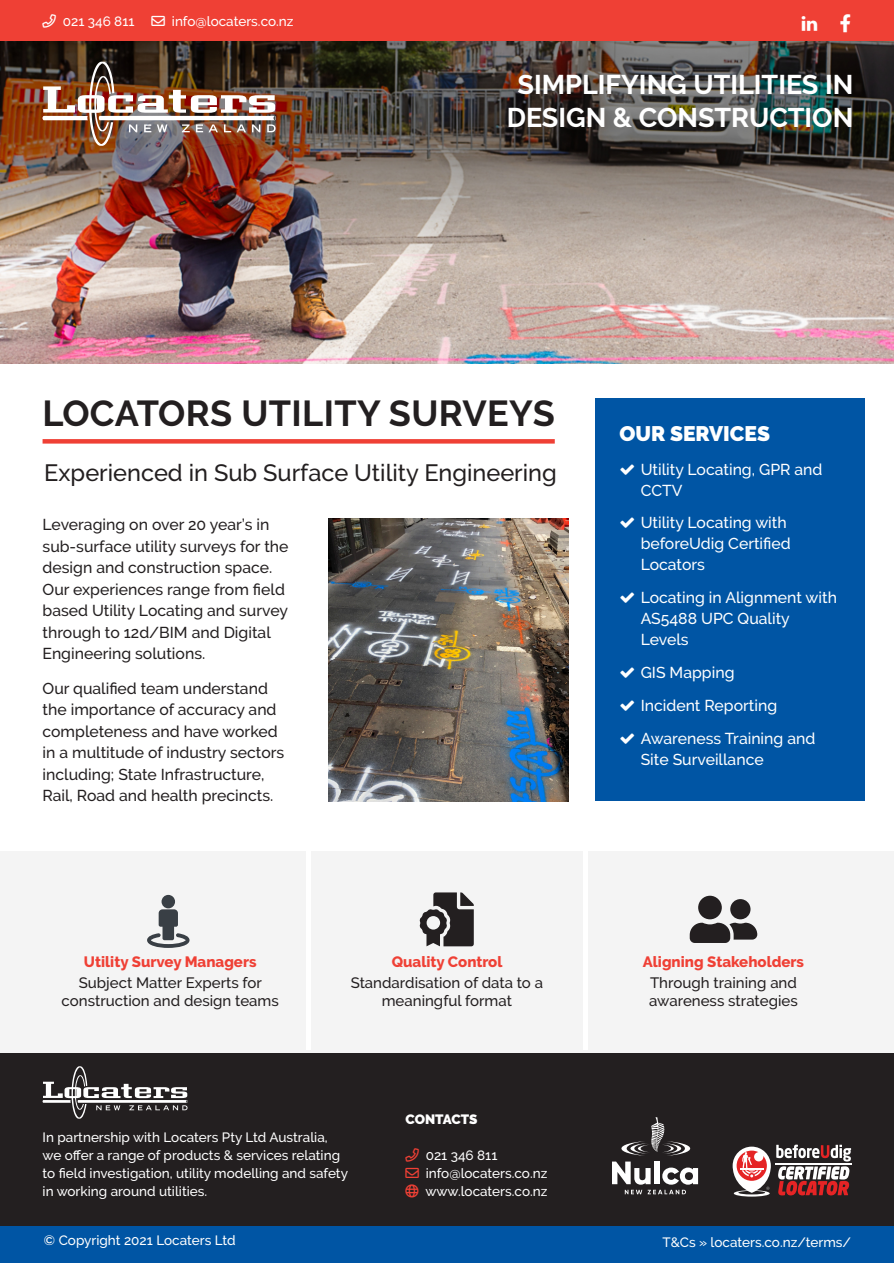
<style>
.page{position:relative;width:894px;height:1263px;background:#fff}
.page>*{position:absolute;margin:0;border:0;box-sizing:border-box;transform-origin:0 0}
.t1{font:700 36px "Raleway";letter-spacing:.01em;color:#231f20}
.t2{font:700 27px/32.4px "Raleway";color:#fff;text-align:center}
.t3{font:500 23.55px "Raleway";color:#231f20}
.t4{font:900 21px "Raleway";color:#fff}
.t5{font:500 15.75px/21.5px "Raleway";color:#231f20}
.t6{font:500 15.75px/21px "Raleway";color:#fff}
.t7{font:500 15px/18px "Raleway";color:#231f20;text-align:center}
.t8{font:800 15px "Raleway";color:#ef4035}
.t9{font:500 13.5px/18px "Raleway";color:#fff}
.t10{font:900 13.5px "Raleway";color:#fff}
.s1{color:#ef4035}
</style>
<div class="page">
<img style="left:0;top:40px;width:893px;height:324px">
<div style="left:0;top:0;width:893px;height:40px;background:#ef4035"></div>
<div style="left:0;top:1050px;width:893px;height:213px;background:#231f20"></div>
<div style="left:0;top:1226px;width:893px;height:37px;background:#0055a4"></div>
<div style="left:0;top:849px;width:893px;height:203px;background:#f4f4f4"></div>
<hr style="left:306px;top:847px;width:4px;height:203px;background:#fff">
<hr style="left:0;top:847px;width:893px;height:4px;background:#fff">
<hr style="left:583px;top:847px;width:4px;height:203px;background:#fff">
<img style="left:43px;top:62px;width:233px;height:84px">
<img style="left:328px;top:518px;width:240px;height:283px">
<div style="left:43px;top:439px;width:511px;height:5px;background:#ef4035"></div>
<div style="left:595px;top:399px;width:269px;height:402px;background:#0055a4"></div>
<svg style="left:43px;top:1066px;width:145px;height:53px"></svg>
<svg style="left:776px;top:1145px;width:74px;height:50px"></svg>
<hr style="left:775px;top:1163px;width:76px;height:1px;background:#fff">
<svg style="left:732px;top:1147px;width:38px;height:46px"></svg>
<svg style="left:734px;top:1149px;width:34px;height:34px"></svg>
<svg style="left:736px;top:1150px;width:30px;height:31px"></svg>
<svg style="left:733px;top:1187px;width:36px;height:10px"></svg>
<svg style="left:612px;top:1117px;width:85px;height:77px"></svg>
<p class="t9" style="left:43px;top:13px;width:93px">☎ 021 346 811</p>
<p class="t9" style="left:151px;top:13px;width:143px">✉ info@locaters.co.nz</p>
<h2 class="t2" style="left:506px;top:68px;width:348px">SIMPLIFYING UTILITIES IN<br>DESIGN &amp; CONSTRUCTION</h2>
<h1 class="t1" style="left:43px;top:392px;width:513px">LOCATORS UTILITY SURVEYS</h1>
<h3 class="t3" style="left:44px;top:459px;width:514px">Experienced in Sub Surface Utility Engineering</h3>
<p class="t5" style="left:43px;top:514px;width:247px">Leveraging on over 20 year’s in sub-surface utility surveys for the design and construction space.<br>Our experiences range from field based Utility Locating and survey through to 12d/BIM and Digital<br>Engineering solutions.</p>
<p class="t5" style="left:43px;top:677px;width:243px">Our qualified team understand the importance of accuracy and completeness and have worked in a multitude of industry sectors including; State Infrastructure,<br>Rail, Road and health precincts.</p>
<p class="t8" style="left:84px;top:953px;width:174px">Utility Survey Managers</p>
<p class="t7" style="left:62px;top:974px;width:219px">Subject Matter Experts for construction and design teams</p>
<p class="t8" style="left:391px;top:952px;width:112px">Quality Control</p>
<p class="t7" style="left:350px;top:973px;width:194px">Standardisation of data to a meaningful format</p>
<h3 class="t4" style="left:619px;top:422px;width:152px">OUR SERVICES</h3>
<p class="t6" style="left:640px;top:459px;width:183px">Utility Locating, GPR and<br>CCTV</p>
<p class="t6" style="left:640px;top:512px;width:151px">Utility Locating with beforeUdig Certified<br>Locators</p>
<p class="t6" style="left:640px;top:587px;width:198px">Locating in Alignment with<br>AS5488 UPC Quality<br>Levels</p>
<p class="t6" style="left:640px;top:656px;width:176px;line-height:33px">GIS Mapping<br>Incident Reporting<br>Awareness Training and</p>
<p class="t6" style="left:640px;top:749px;width:124px">Site Surveillance</p>
<p class="t8" style="left:642px;top:952px;width:163px">Aligning Stakeholders</p>
<p class="t7" style="left:649px;top:973px;width:150px;text-align:left">Through training and awareness strategies</p>
<p class="t10" style="left:405px;top:1111px;width:73px">CONTACTS</p>
<p class="t9" style="left:405px;top:1146px;width:93px"><span class="s1">☎</span> 021 346 811</p>
<p class="t9" style="left:405px;top:1164px;width:143px"><span class="s1">✉</span> info@locaters.co.nz</p>
<p class="t9" style="left:425px;top:1182px;width:124px">www.locaters.co.nz</p>
<p class="t9" style="left:43px;top:1128px;width:307px">In partnership with Locaters Pty Ltd Australia, we offer a range of products &amp; services relating to field investigation, utility modelling and safety in working around utilities.</p>
<p class="t9" style="left:44px;top:1231px;width:193px">© Copyright 2021 Locaters Ltd</p>
<p class="t9" style="left:662px;top:1233px;width:190px">T&amp;Cs » locaters.co.nz/terms/</p>
</div>
